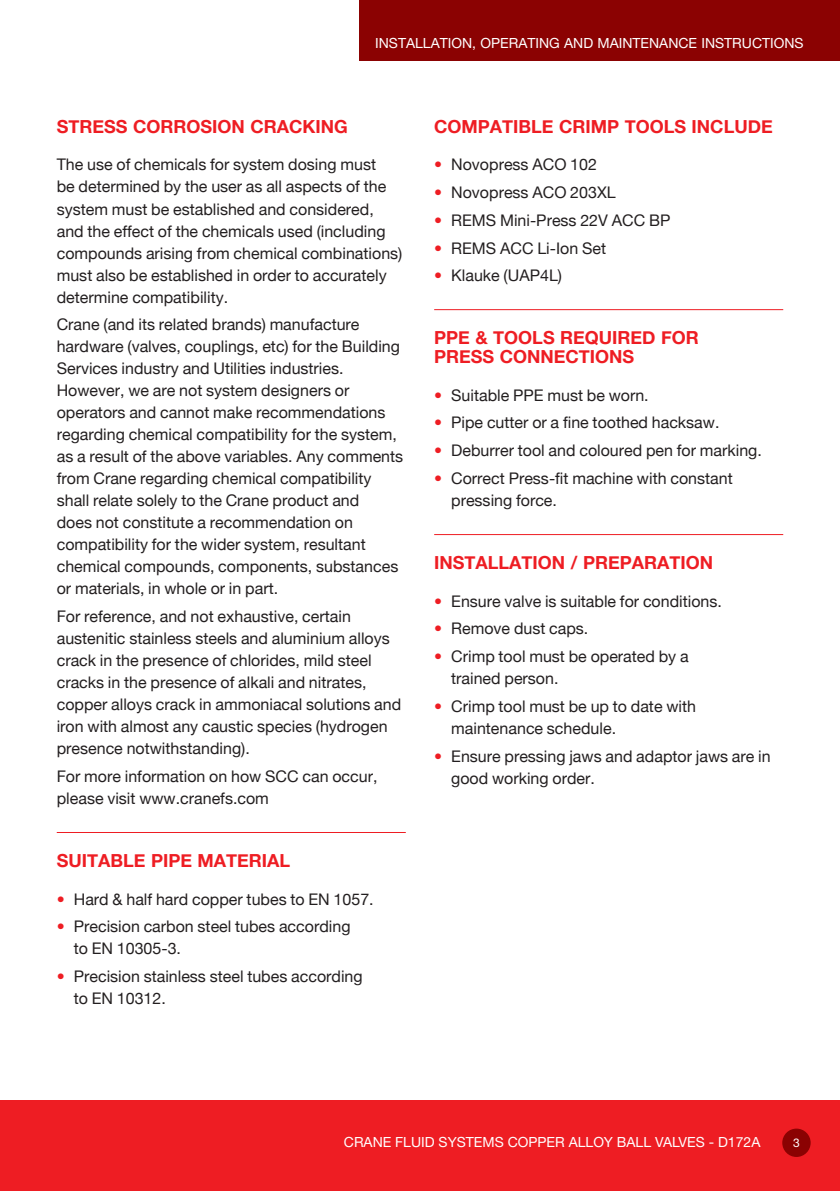
<style>
.page{position:relative;width:840px;height:1191px;background:#fff}
.page>*{position:absolute;margin:0;border:0;box-sizing:border-box;transform-origin:0 0}
.t1{font:700 18px/19px "Helvetica Neue";color:#ee1d23}
.red_bullets{font:16px/22px "Helvetica Neue";color:#231f20}
.t2{font:14px "Helvetica Neue";color:#fff}
.t3{font:12px "Helvetica Neue";color:#fff}
.s1{color:#ee1d23}
</style>
<div class="page">
<hr style="left:57px;top:832px;width:348px;height:1px;background:#ee1d23">
<hr style="left:434px;top:534px;width:348px;height:1px;background:#ee1d23">
<hr style="left:434px;top:309px;width:348px;height:1px;background:#ee1d23">
<div style="left:0;top:1100px;width:839px;height:91px;background:#ee1d23"></div>
<div style="left:782px;top:1129px;width:27px;height:27px;background:#8b0202;border-radius:50%"></div>
<div style="left:781px;top:1128px;width:29px;height:29px;border:2px solid #8b0202;border-radius:50%"></div>
<div style="left:359px;top:0;width:480px;height:61px;background:#8b0202"></div>
<p class="t1" style="left:57px;top:117px;width:292px">STRESS CORROSION CRACKING</p>
<p class="t2" style="left:375px;top:35px;width:430px">INSTALLATION, OPERATING AND MAINTENANCE INSTRUCTIONS</p>
<p class="t1" style="left:434px;top:117px;width:340px">COMPATIBLE CRIMP TOOLS INCLUDE</p>
<p class="red_bullets" style="left:57px;top:155px;width:347px">The use of chemicals for system dosing must<br>be determined by the user as all aspects of the system must be established and considered, and the effect of the chemicals used (including compounds arising from chemical combinations) must also be established in order to accurately determine compatibility.</p>
<p class="red_bullets" style="left:57px;top:314px;width:348px">Crane (and its related brands) manufacture hardware (valves, couplings, etc) for the Building Services industry and Utilities industries.<br>However, we are not system designers or operators and cannot make recommendations regarding chemical compatibility for the system, as a result of the above variables. Any comments from Crane regarding chemical compatibility shall relate solely to the Crane product and<br>does not constitute a recommendation on compatibility for the wider system, resultant chemical compounds, components, substances or materials, in whole or in part.</p>
<p class="red_bullets" style="left:57px;top:606px;width:346px">For reference, and not exhaustive, certain austenitic stainless steels and aluminium alloys crack in the presence of chlorides, mild steel cracks in the presence of alkali and nitrates, copper alloys crack in ammoniacal solutions and iron with almost any caustic species (hydrogen presence notwithstanding).</p>
<p class="red_bullets" style="left:57px;top:766px;width:322px">For more information on how SCC can occur, please visit www.cranefs.com</p>
<p class="t1" style="left:57px;top:851px;width:235px">SUITABLE PIPE MATERIAL</p>
<p class="red_bullets" style="left:57px;top:889px;width:318px"><span class="s1">•</span> Hard &amp; half hard copper tubes to EN 1057.</p>
<p class="red_bullets" style="left:74px;top:916px;width:278px;text-indent:-17px"><span class="s1">•</span> Precision carbon steel tubes according to EN 10305-3.</p>
<p class="red_bullets" style="left:74px;top:966px;width:290px;text-indent:-17px"><span class="s1">•</span> Precision stainless steel tubes according to EN 10312.</p>
<p class="red_bullets" style="left:434px;top:155px;width:164px"><span class="s1">•</span> Novopress ACO 102</p>
<p class="red_bullets" style="left:434px;top:182px;width:183px"><span class="s1">•</span> Novopress ACO 203XL</p>
<p class="red_bullets" style="left:434px;top:210px;width:237px"><span class="s1">•</span> REMS Mini-Press 22V ACC BP</p>
<p class="red_bullets" style="left:434px;top:238px;width:173px"><span class="s1">•</span> REMS ACC Li-Ion Set</p>
<p class="red_bullets" style="left:434px;top:265px;width:129px"><span class="s1">•</span> Klauke (UAP4L)</p>
<p class="t1" style="left:434px;top:329px;width:266px">PPE &amp; TOOLS REQUIRED FOR<br>PRESS CONNECTIONS</p>
<p class="red_bullets" style="left:434px;top:385px;width:216px"><span class="s1">•</span> Suitable PPE must be worn.</p>
<p class="red_bullets" style="left:434px;top:413px;width:287px"><span class="s1">•</span> Pipe cutter or a fine toothed hacksaw.</p>
<p class="red_bullets" style="left:434px;top:440px;width:329px"><span class="s1">•</span> Deburrer tool and coloured pen for marking.</p>
<p class="red_bullets" style="left:451px;top:468px;width:283px;text-indent:-17px"><span class="s1">•</span> Correct Press-fit machine with constant pressing force.</p>
<p class="t1" style="left:434px;top:553px;width:280px">INSTALLATION / PREPARATION</p>
<p class="red_bullets" style="left:434px;top:591px;width:289px"><span class="s1">•</span> Ensure valve is suitable for conditions.</p>
<p class="red_bullets" style="left:434px;top:618px;width:156px"><span class="s1">•</span> Remove dust caps.</p>
<p class="red_bullets" style="left:451px;top:646px;width:239px;text-indent:-17px"><span class="s1">•</span> Crimp tool must be operated by a trained person.</p>
<p class="red_bullets" style="left:451px;top:696px;width:246px;text-indent:-17px"><span class="s1">•</span> Crimp tool must be up to date with maintenance schedule.</p>
<p class="red_bullets" style="left:451px;top:745px;width:321px;text-indent:-17px"><span class="s1">•</span> Ensure pressing jaws and adaptor jaws are in good working order.</p>
<p class="t2" style="left:448px;top:1131px;width:319px">THERMOSTATIC MIXING VALVES: D1088 &amp; D1089</p>
<p class="t3" style="left:798px;top:1132px;width:8px">3</p>
<p class="t2" style="left:344px;top:1134px;width:418px">CRANE FLUID SYSTEMS COPPER ALLOY BALL VALVES - D172A</p>
<p class="t3" style="left:792px;top:1135px;width:8px">3</p>
</div>
